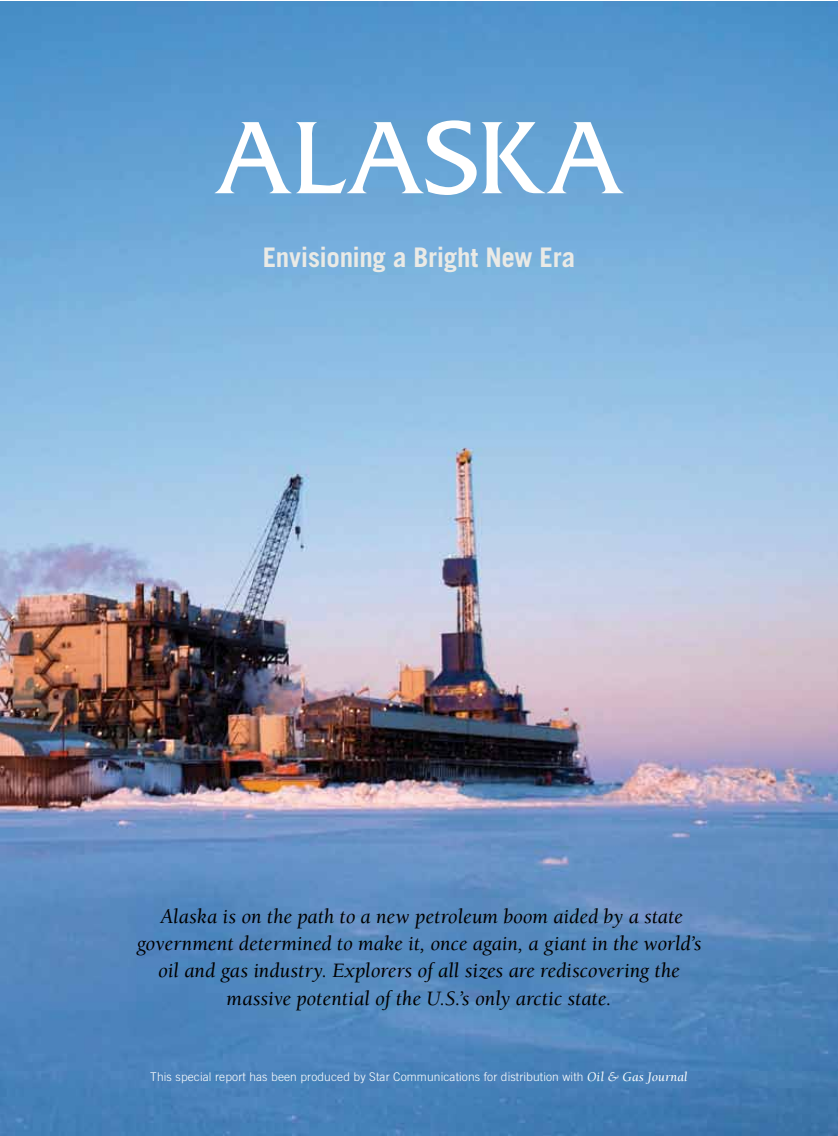
<style>
.page{position:relative;width:838px;height:1136px;background:#fff}
.page>*{position:absolute;margin:0;border:0;box-sizing:border-box;transform-origin:0 0}
.t1{font:108px "Friz Quadrata";letter-spacing:-.005em;color:#fff}
.t2{font:700 27px "Trade Gothic";letter-spacing:-.015em;color:#eaeae6}
.t3{font:italic 21px/27px "Berkeley";color:#000;text-align:center}
.t4{font:300 12px "Trade Gothic";letter-spacing:.01em;color:#fff}
.s1{font-family:"Berkeley";font-weight:400;font-style:italic;font-size:13.5px}
</style>
<div class="page">
<img style="left:0;top:1px;width:837px;height:1134px">
<h1 class="t1" style="left:214px;top:98px;width:411px">ALASKA</h1>
<p class="t2" style="left:263px;top:241px;width:314px">Envisioning a Bright New Era</p>
<p class="t3" style="left:136px;top:903px;width:566px">Alaska is on the path to a new petroleum boom aided by a state government determined to make it, once again, a giant in the world’s oil and gas industry. Explorers of all sizes are rediscovering the massive potential of the U.S.’s only arctic state.</p>
<p class="t4" style="left:150px;top:1069px;width:539px">This special report has been produced by Star Communications for distribution with <span class="s1">Oil &amp; Gas Journal</span></p>
</div>
